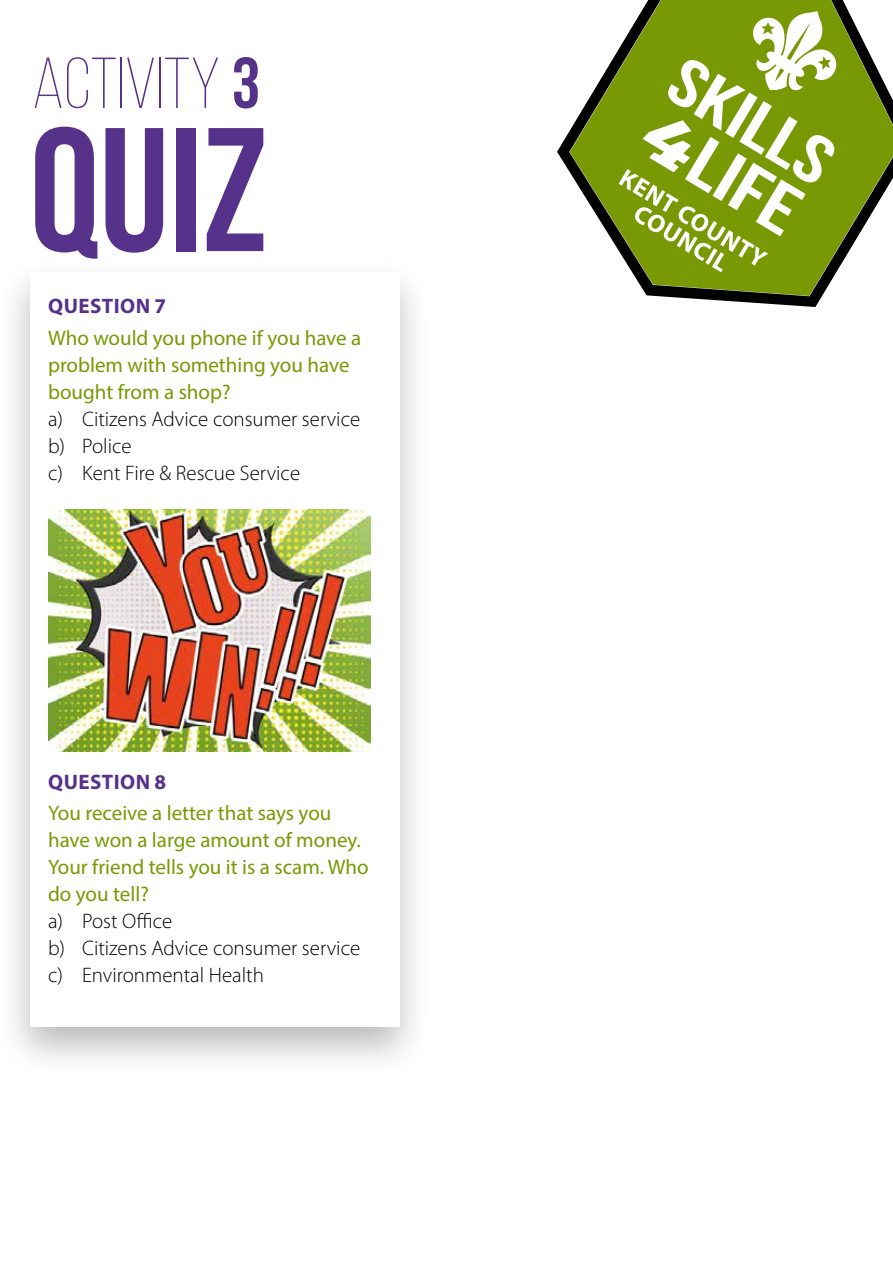
<style>
.page{position:relative;width:893px;height:1263px;background:#fff}
.page>*{position:absolute;margin:0;border:0;box-sizing:border-box;transform-origin:0 0}
.t1{font:700 175.65px "Bebas Neue";color:#56328a}
.t2{font:300 71.85px "Bebas Neue";color:#56328a}
.t3{font:21px/27px "Myriad Pro";color:#789904}
.t4{font:300 21px/27px "Myriad Pro";color:#000}
.t5{font:700 21px "Myriad Pro";letter-spacing:.02em;color:#56328a}
.s1{font-weight:700}
</style>
<div class="page">
<svg style="left:557px;top:0;width:336px;height:307px"></svg>
<svg style="left:619px;top:11px;width:219px;height:261px"></svg>
<div style="left:0;top:256px;width:433px;height:821px;background:#000;opacity:.27"></div>
<svg style="left:30px;top:272px;width:369px;height:755px"></svg>
<img style="left:48px;top:510px;width:323px;height:242px">
<h2 class="t2" style="left:32px;top:45px;width:230px">Activity <span class="s1">3</span></h2>
<h1 class="t1" style="left:30px;top:94px;width:239px">QUIZ</h1>
<p class="t5" style="left:48px;top:293px;width:120px">QUESTION 7</p>
<p class="t3" style="left:48px;top:324px;width:315px">Who would you phone if you have a problem with something you have bought from a shop?</p>
<p class="t4" style="left:48px;top:405px;width:314px">a) Citizens Advice consumer service b) Police<br>c) Kent Fire &amp; Rescue Service</p>
<p class="t5" style="left:48px;top:768px;width:120px">QUESTION 8</p>
<p class="t3" style="left:48px;top:799px;width:322px">You receive a letter that says you have won a large amount of money.<br>Your friend tells you it is a scam. Who do you tell?</p>
<p class="t4" style="left:48px;top:907px;width:314px">a) Post Office<br>b) Citizens Advice consumer service c) Environmental Health</p>
</div>
